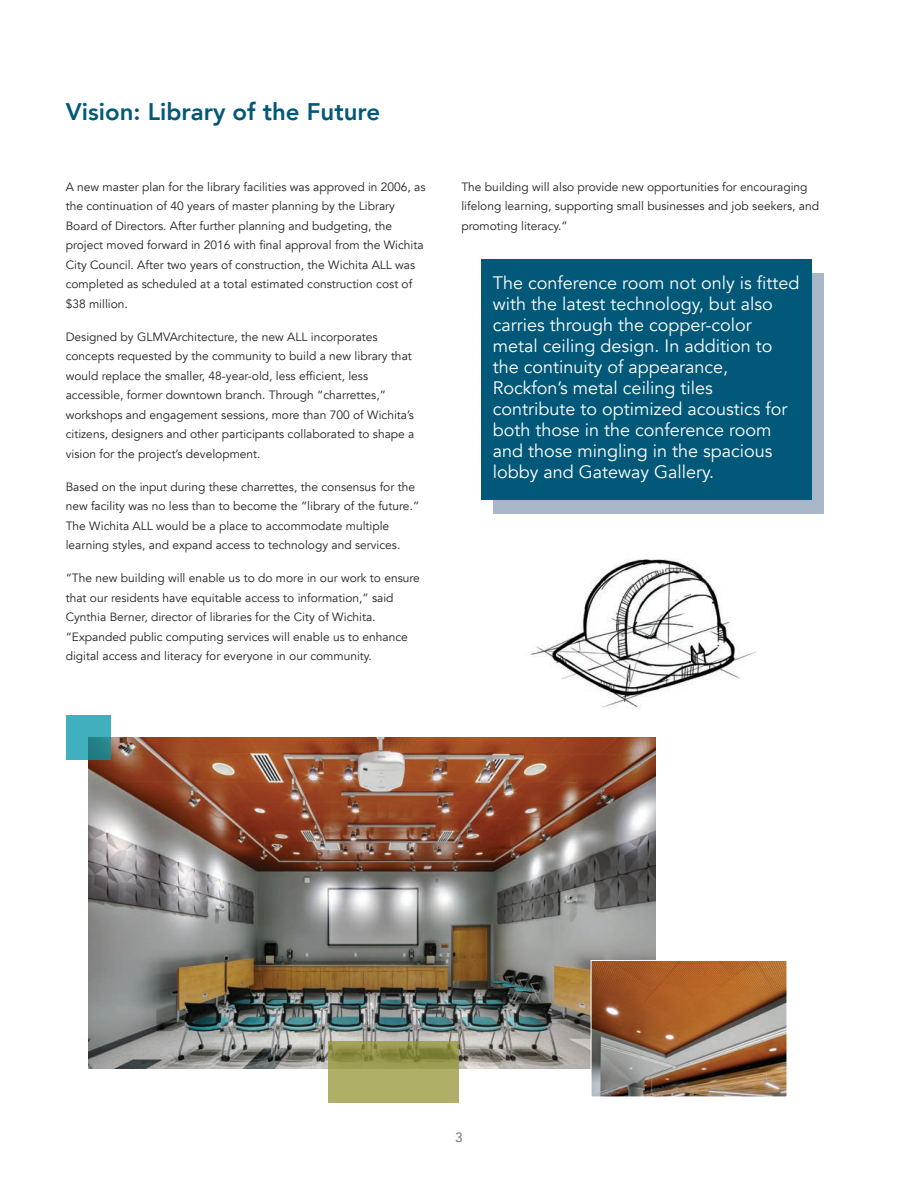
<style>
.page{position:relative;width:918px;height:1188px;background:#fff}
.page>*{position:absolute;margin:0;border:0;box-sizing:border-box;transform-origin:0 0}
.t1{font:800 24px "Avenir";color:#015878}
.t2{font:18px/21px "Avenir";color:#fff}
.t3{font:500 13.5px "Avenir";color:#828083}
.t4{font:12px/19.5px "Avenir";color:#231f20}
</style>
<div class="page">
<img style="left:88px;top:737px;width:568px;height:331px">
<img style="left:593px;top:962px;width:192px;height:133px">
<div style="left:591px;top:960px;width:196px;height:137px;border:1px solid #fff"></div>
<svg style="left:66px;top:715px;width:45px;height:45px;fill:#40b0bf"></svg>
<div style="left:493px;top:273px;width:330px;height:240px;background:#a8b7c7"></div>
<div style="left:481px;top:259px;width:330px;height:241px;background:#015878"></div>
<svg style="left:328px;top:1041px;width:131px;height:61px;fill:#afaf68"></svg>
<img style="left:530px;top:559px;width:226px;height:150px">
<h1 class="t1" style="left:66px;top:93px;width:316px">Vision: Library of the Future</h1>
<p class="t4" style="left:66px;top:177px;width:361px">A new master plan for the library facilities was approved in 2006, as the continuation of 40 years of master planning by the Library Board of Directors. After further planning and budgeting, the project moved forward in 2016 with final approval from the Wichita City Council. After two years of construction, the Wichita ALL was completed as scheduled at a total estimated construction cost of $38 million.</p>
<p class="t4" style="left:66px;top:327px;width:350px">Designed by GLMVArchitecture, the new ALL incorporates concepts requested by the community to build a new library that would replace the smaller, 48-year-old, less efficient, less accessible, former downtown branch. Through “charrettes,” workshops and engagement sessions, more than 700 of Wichita’s citizens, designers and other participants collaborated to shape a vision for the project’s development.</p>
<p class="t4" style="left:66px;top:477px;width:355px">Based on the input during these charrettes, the consensus for the new facility was no less than to become the “library of the future.” The Wichita ALL would be a place to accommodate multiple learning styles, and expand access to technology and services.</p>
<p class="t4" style="left:66px;top:568px;width:356px">“The new building will enable us to do more in our work to ensure that our residents have equitable access to information,” said Cynthia Berner, director of libraries for the City of Wichita. “Expanded public computing services will enable us to enhance digital access and literacy for everyone in our community.</p>
<p class="t4" style="left:461px;top:177px;width:359px">The building will also provide new opportunities for encouraging lifelong learning, supporting small businesses and job seekers, and promoting literacy.”</p>
<p class="t2" style="left:493px;top:273px;width:308px">The conference room not only is fitted with the latest technology, but also carries through the copper-color metal ceiling design. In addition to the continuity of appearance, Rockfon’s metal ceiling tiles contribute to optimized acoustics for both those in the conference room and those mingling in the spacious lobby and Gateway Gallery.</p>
<p class="t3" style="left:455px;top:1125px;width:9px">3</p>
</div>
